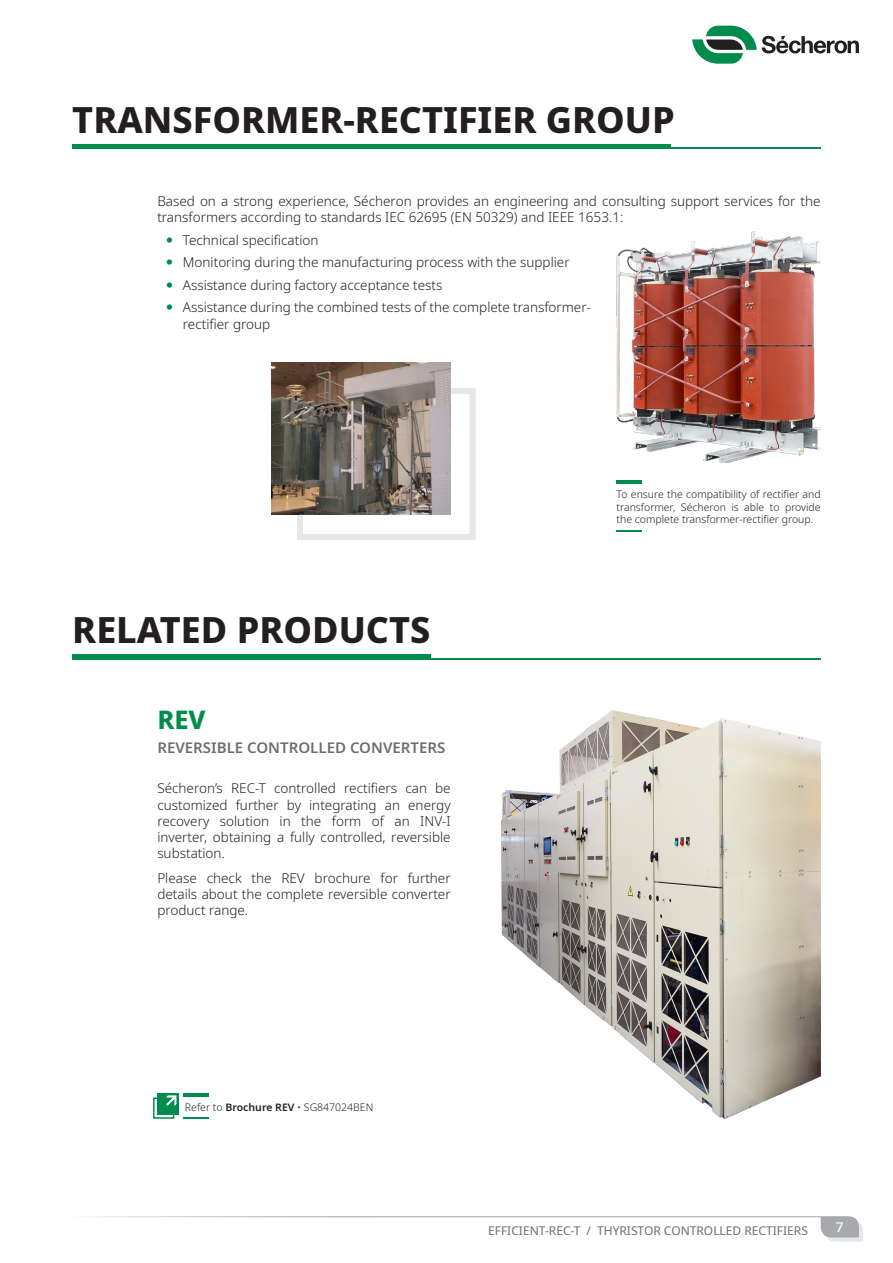
<style>
.page{position:relative;width:893px;height:1263px;background:#fff}
.page>*{position:absolute;margin:0;border:0;box-sizing:border-box;transform-origin:0 0}
.Title_H1{font:800 36px "Noto Sans";color:#231f20}
.Title_H2{font:800 25.5px "Noto Sans";color:#008c4d}
.Title_H2-2{font:600 15px "Noto Sans";color:#6c6d70}
.t1{font:300 13.5px/16.2px "Noto Sans";color:#231f20}
.t2{font:500 13.5px "Noto Sans";color:#fff}
.t3{font:12px "Noto Sans";color:#6c6d70}
.Legend_or_Note{font:300 10.5px/12.6px "Noto Sans";color:#231f20;text-align:justify}
.s1{font-weight:600}
</style>
<div class="page">
<svg style="left:692px;top:26px;width:167px;height:38px"></svg>
<svg style="left:88px;top:1216px;width:775px;height:26px"></svg>
<hr style="left:72px;top:148px;width:749px;height:1px;background:#008c4d">
<hr style="left:72px;top:145px;width:599px;height:4px;background:#008c4d">
<img style="left:617px;top:231px;width:204px;height:232px">
<div style="left:297px;top:388px;width:179px;height:152px;border:6px solid #e6e7e9"></div>
<img style="left:271px;top:362px;width:179px;height:152px">
<hr style="left:617px;top:480px;width:25px;height:4px;background:#008c4d">
<svg style="left:617px;top:530px;width:25px;height:1px"></svg>
<hr style="left:72px;top:658px;width:749px;height:1px;background:#008c4d">
<hr style="left:72px;top:655px;width:358px;height:4px;background:#008c4d">
<img style="left:502px;top:710px;width:319px;height:409px">
<div style="left:153px;top:1097px;width:21px;height:22px;border:2px solid #008c4d"></div>
<div style="left:157px;top:1093px;width:22px;height:21px;background:#008c4d"></div>
<svg style="left:166px;top:1095px;width:10px;height:11px"></svg>
<hr style="left:183px;top:1093px;width:25px;height:3px;background:#008c4d">
<svg style="left:183px;top:1118px;width:25px;height:1px"></svg>
<p class="Title_H1" style="left:72px;top:93px;width:604px">TRANSFORMER-RECTIFIER GROUP</p>
<p class="t1" style="left:157px;top:193px;width:665px">Based on a strong experience, Sécheron provides an engineering and consulting support services for the transformers according to standards IEC 62695 (EN 50329) and IEEE 1653.1:</p>
<p class="t1" style="left:183px;top:232px;width:137px">Technical specification</p>
<p class="t1" style="left:183px;top:254px;width:388px">Monitoring during the manufacturing process with the supplier</p>
<p class="t1" style="left:183px;top:277px;width:261px">Assistance during factory acceptance tests</p>
<p class="t1" style="left:183px;top:300px;width:410px">Assistance during the combined tests of the complete transformer&shy;rectifier group</p>
<p class="Title_H1" style="left:72px;top:604px;width:360px">RELATED PRODUCTS</p>
<p class="Title_H2" style="left:157px;top:701px;width:50px">REV</p>
<p class="Title_H2-2" style="left:157px;top:737px;width:290px">REVERSIBLE CONTROLLED CONVERTERS</p>
<p class="t1" style="left:157px;top:781px;width:295px;text-align:justify">Sécheron’s REC-T controlled rectifiers can be customized further by integrating an energy recovery solution in the form of an INV-I inverter, obtaining a fully controlled, reversible substation.</p>
<p class="t1" style="left:157px;top:870px;width:295px;text-align:justify">Please check the REV brochure for further details about the complete reversible converter product range.</p>
<p class="Legend_or_Note" style="left:617px;top:488px;width:206px">To ensure the compatibility of rectifier and transformer, Sécheron is able to provide the complete transformer-rectifier group.</p>
<p class="Legend_or_Note" style="left:185px;top:1101px;width:190px">Refer to <span class="s1">Brochure REV</span> • SG847024BEN</p>
<p class="t3" style="left:488px;top:1222px;width:201px">EFFICIENT-REC-T / THYRISTOR CONTR</p>
<p class="t3" style="left:704px;top:1222px;width:48px">OLLED RECTIFIER</p>
<p class="t3" style="left:801px;top:1222px;width:8px">S</p>
<p class="t2" style="left:836px;top:1217px;width:9px">7</p>
</div>
